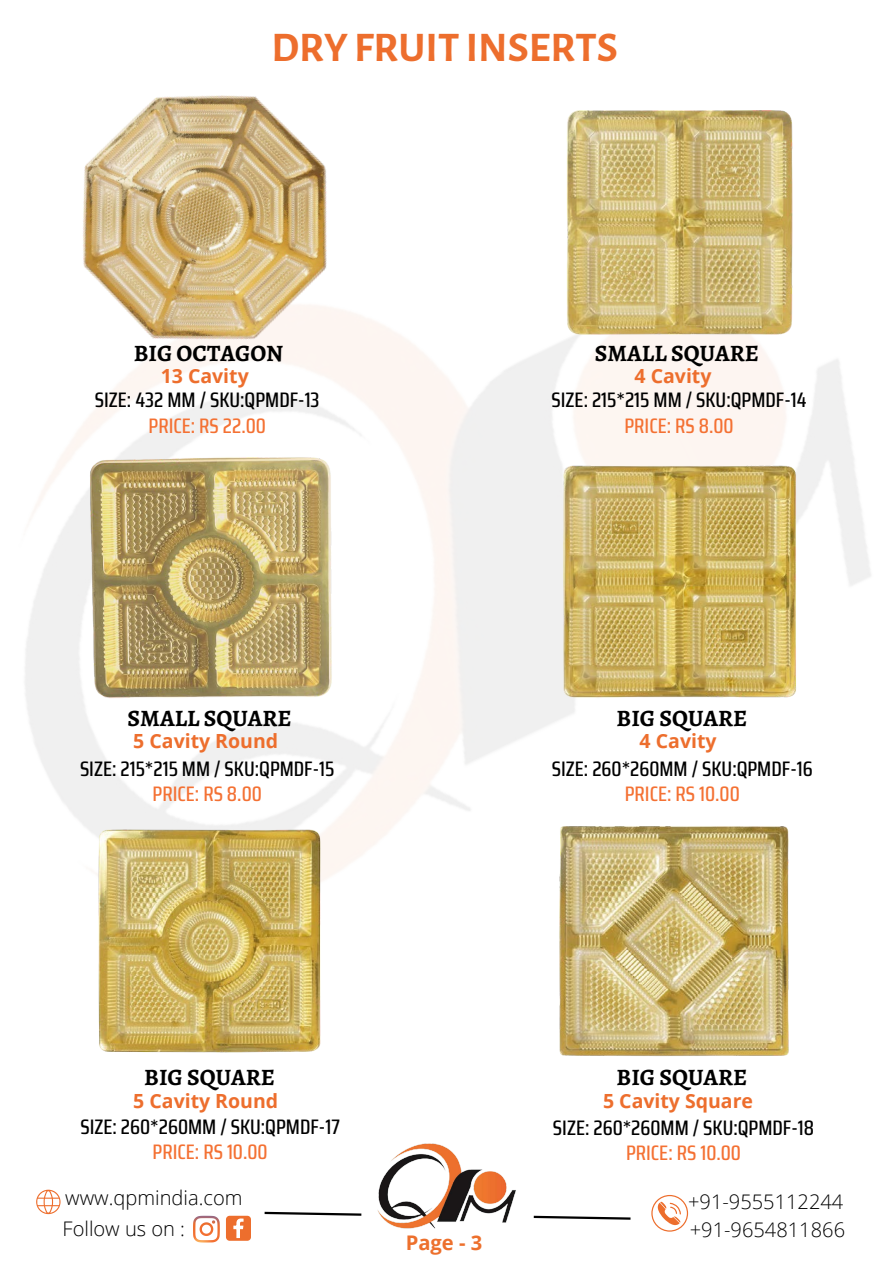
<style>
.page{position:relative;width:893px;height:1264px;background:#fff}
.page>*{position:absolute;margin:0;border:0;box-sizing:border-box;transform-origin:0 0}
.t1{font:700 42.3px "Alegreya Sans";color:#ed6e2d}
.t2{font:700 23.55px "Alegreya";color:#000}
.t3{font:500 21px "Saira Condensed";color:#000}
.t4{font:500 21px "Saira Condensed";color:#f47133}
.t5{font:300 20.1px "Open Sans";color:#000}
.t6{font:700 20.1px "Open Sans";color:#ed702d}
.t7{font:700 19.5px "Open Sans";color:#ed6e2d}
</style>
<div class="page">
<img style="left:540px;top:110px;width:253px;height:251px">
<img style="left:82px;top:95px;width:306px;height:306px">
<img style="left:544px;top:446px;width:270px;height:270px">
<img style="left:81px;top:812px;width:257px;height:241px">
<svg style="left:651px;top:1194px;width:37px;height:37px"></svg>
<svg style="left:534px;top:1215px;width:97px;height:5px"></svg>
<svg style="left:226px;top:1215px;width:25px;height:25px"></svg>
<svg style="left:264px;top:1211px;width:94px;height:5px"></svg>
<svg style="left:193px;top:1215px;width:27px;height:27px"></svg>
<img style="left:559px;top:826px;width:230px;height:231px">
<svg style="left:36px;top:1189px;width:25px;height:25px"></svg>
<img style="left:358px;top:1143px;width:176px;height:86px">
<img style="left:66px;top:446px;width:266px;height:280px">
<h3 class="t1" style="left:271px;top:28px;width:348px">DRY FRUIT INSERTS</h3>
<h3 class="t2" style="left:134px;top:337px;width:151px">BIG OCTAGON</h3>
<h3 class="t7" style="left:161px;top:362px;width:90px">13 Cavity</h3>
<h2 class="t3" style="left:95px;top:383px;width:226px">SIZE: 432 MM / SKU:QPMDF-13</h2>
<h5 class="t4" style="left:148px;top:409px;width:119px">PRICE: RS 22.00</h5>
<p class="t2" style="left:128px;top:702px;width:165px">SMALL SQUARE</p>
<h2 class="t7" style="left:133px;top:727px;width:146px">5 Cavity Round</h2>
<p class="t3" style="left:80px;top:751px;width:256px">SIZE: 215*215 MM / SKU:QPMDF-15</p>
<h5 class="t4" style="left:153px;top:777px;width:111px">PRICE: RS 8.00</h5>
<h5 class="t2" style="left:144px;top:1061px;width:132px">BIG SQUARE</h5>
<h3 class="t7" style="left:133px;top:1086px;width:146px">5 Cavity Round</h3>
<h3 class="t3" style="left:80px;top:1110px;width:261px">SIZE: 260*260MM / SKU:QPMDF-17</h3>
<h3 class="t4" style="left:153px;top:1135px;width:116px">PRICE: RS 10.00</h3>
<h2 class="t5" style="left:65px;top:1183px;width:179px">www.qpmindia.com</h2>
<h3 class="t2" style="left:594px;top:337px;width:165px">SMALL SQUARE</h3>
<p class="t7" style="left:634px;top:362px;width:78px">4 Cavity</p>
<p class="t3" style="left:551px;top:383px;width:256px">SIZE: 215*215 MM / SKU:QPMDF-14</p>
<p class="t4" style="left:624px;top:409px;width:111px">PRICE: RS 8.00</p>
<h3 class="t2" style="left:616px;top:702px;width:132px">BIG SQUARE</h3>
<h3 class="t7" style="left:639px;top:727px;width:78px">4 Cavity</h3>
<h2 class="t3" style="left:552px;top:751px;width:262px">SIZE: 260*260MM / SKU:QPMDF-16</h2>
<h5 class="t4" style="left:624px;top:777px;width:116px">PRICE: RS 10.00</h5>
<h5 class="t2" style="left:616px;top:1061px;width:132px">BIG SQUARE</h5>
<p class="t7" style="left:603px;top:1086px;width:151px">5 Cavity Square</p>
<h3 class="t3" style="left:553px;top:1111px;width:263px">SIZE: 260*260MM / SKU:QPMDF-18</h3>
<h3 class="t4" style="left:626px;top:1136px;width:116px">PRICE: RS 10.00</h3>
<p class="t5" style="left:688px;top:1187px;width:157px">+91-9555112244</p>
<h5 class="t5" style="left:63px;top:1214px;width:124px">Follow us on :</h5>
<h2 class="t5" style="left:689px;top:1215px;width:157px">+91-9654811866</h2>
<h3 class="t6" style="left:405px;top:1228px;width:78px">Page - 3</h3>
</div>
